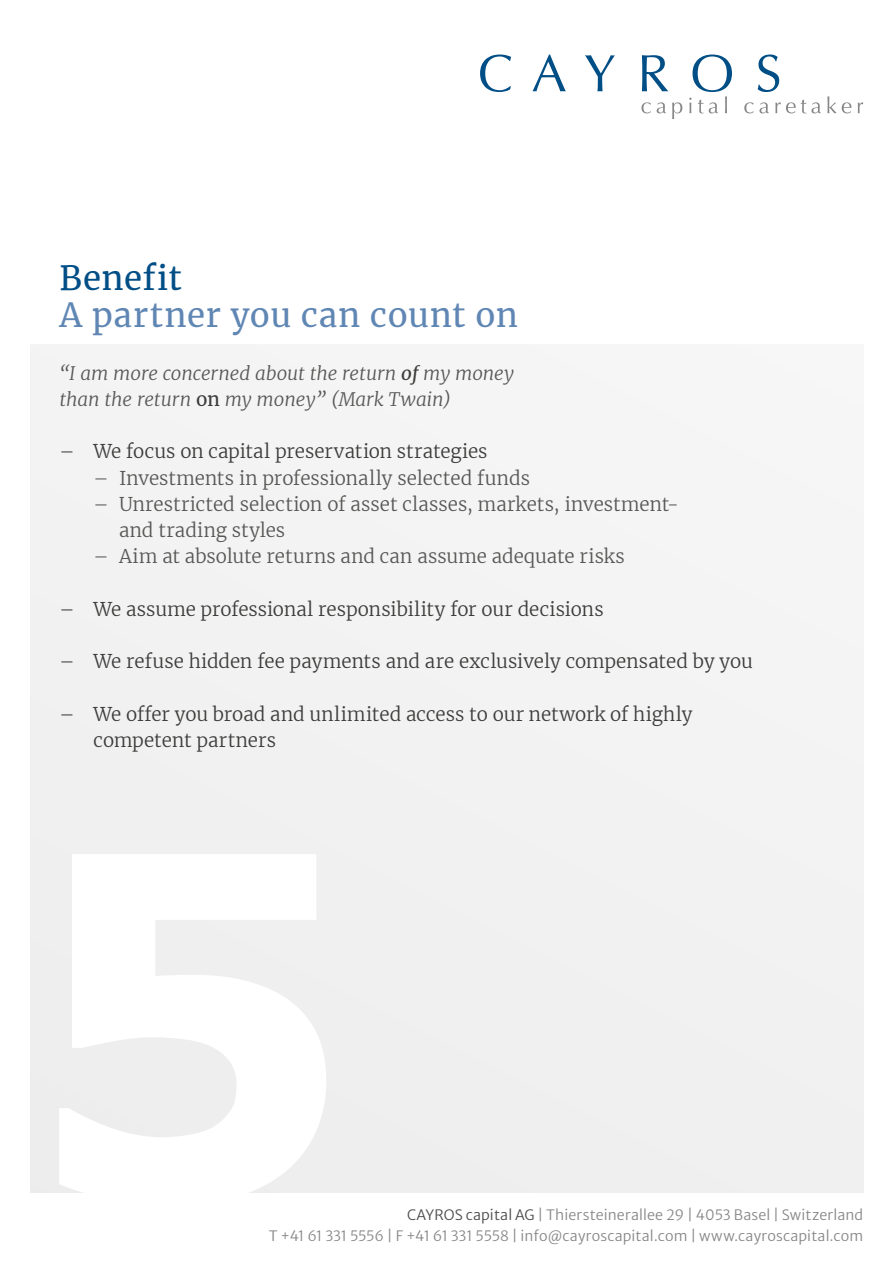
<style>
.page{position:relative;width:893px;height:1263px;background:#fff}
.page>*{position:absolute;margin:0;border:0;box-sizing:border-box;transform-origin:0 0}
.t1{font:33px "Merriweather";letter-spacing:.02em;color:#6087b4}
.t2{font:33px "Merriweather";letter-spacing:.025em;color:#004e86}
.t3{font:300 18.75px/26.2px "Merriweather";color:#3c3c3b}
.t4{font:300 18.75px/26.2px "Merriweather";color:#575756}
.t5{font:italic 300 18.75px/26.2px "Merriweather";letter-spacing:-.005em;color:#575756}
.t6{font:300 14.25px/21px "Merriweather Sans";letter-spacing:.01em;color:#878787;text-align:right}
.s1{font-weight:400;color:#3c3c3b}
.s2{font-weight:400;font-style:normal;color:#3c3c3b}
.s3{color:#4a4a49}
</style>
<div class="page">
<div style="left:30px;top:344px;width:833px;height:849px;background:#f2f2f2"></div>
<svg style="left:480px;top:55px;width:31px;height:37px"></svg>
<svg style="left:532px;top:55px;width:34px;height:36px"></svg>
<svg style="left:585px;top:55px;width:30px;height:36px"></svg>
<svg style="left:642px;top:55px;width:26px;height:36px"></svg>
<svg style="left:758px;top:55px;width:21px;height:37px"></svg>
<svg style="left:641px;top:102px;width:10px;height:11px"></svg>
<svg style="left:657px;top:102px;width:9px;height:11px"></svg>
<svg style="left:672px;top:102px;width:10px;height:17px"></svg>
<svg style="left:689px;top:55px;width:43px;height:58px"></svg>
<svg style="left:744px;top:102px;width:25px;height:11px"></svg>
<svg style="left:775px;top:100px;width:46px;height:13px"></svg>
<svg style="left:827px;top:96px;width:24px;height:17px"></svg>
<svg style="left:858px;top:102px;width:5px;height:11px"></svg>
<h1 class="t2" style="left:60px;top:255px;width:124px">Benefit</h1>
<h1 class="t1" style="left:60px;top:292px;width:460px">A partner you can count on</h1>
<p class="t5" style="left:60px;top:359px;width:456px">“I am more concerned about the return <span class="s1">of</span> my money than the return <span class="s2">on</span> my money” (Mark Twain)</p>
<p class="t3" style="left:60px;top:438px;width:430px">– We focus on capital preservation strategies</p>
<p class="t4" style="left:94px;top:464px;width:438px">– Investments in professionally selected funds</p>
<p class="t4" style="left:119px;top:490px;width:561px;text-indent:-26px">– Unrestricted selection of asset classes, markets, investment&shy;and trading styles</p>
<p class="t4" style="left:94px;top:543px;width:533px">– Aim at absolute returns and can assume adequate risks</p>
<p class="t3" style="left:60px;top:595px;width:546px">– We assume professional responsibility for our decisions</p>
<p class="t3" style="left:60px;top:648px;width:695px">– We refuse hidden fee payments and are exclusively compensated by you</p>
<p class="t3" style="left:94px;top:700px;width:601px;text-indent:-34px">– We offer you broad and unlimited access to our network of highly competent partners</p>
<p class="t6" style="left:269px;top:1202px;width:596px"><span class="s3">CAYROS capital AG</span> | Thiersteinerallee 29 | 4053 Basel | Switzerland<br>T +41 61 331 5556 | F +41 61 331 5558 | info@cayroscapital.com | www.cayroscapital.com</p>
</div>
